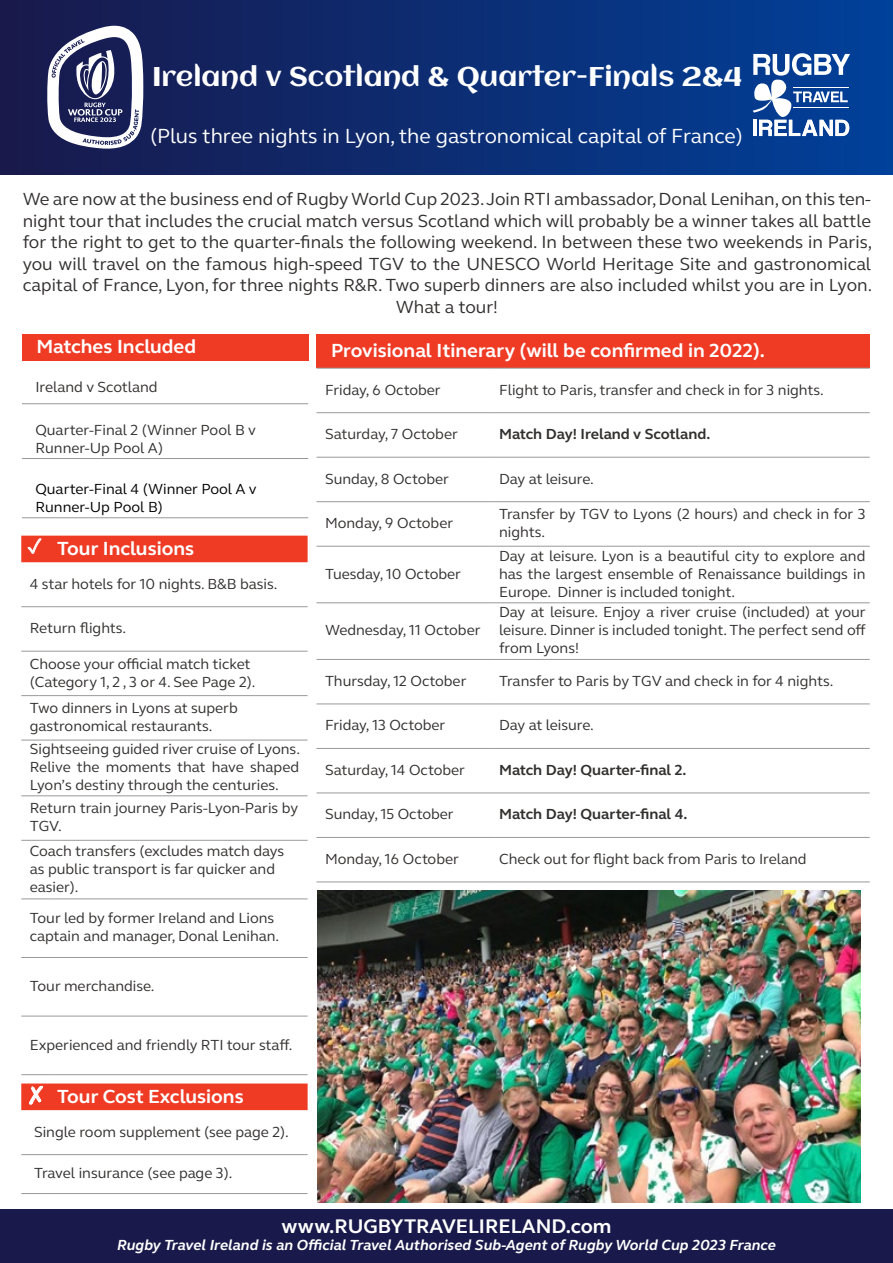
<style>
.page{position:relative;width:893px;height:1263px;background:#fff}
.page>*{position:absolute;margin:0;border:0;box-sizing:border-box;transform-origin:0 0}
.t1{font:27px "Aclonica";color:#fff}
.t2{font:21px "Webb Ellis Cup";color:#fff}
.t3{font:700 20.25px "Webb Ellis Cup";color:#fff}
.t4{font:700 19.5px "Webb Ellis Cup";color:#fff}
.t5{font:18px/21.6px "Webb Ellis Cup";color:#32302f;text-align:center}
.t6{font:15px/18px "Webb Ellis Cup";color:#32302f}
.t7{font:italic 700 15px "Webb Ellis Cup";color:#fff}
.t8{font:700 15px "Webb Ellis Cup";color:#32302f}
.t9{font:15px/18px "Webb Ellis Cup";color:#000}
</style>
<div class="page">
<div style="left:0;top:0;width:893px;height:174px;background:linear-gradient(to right,#19194b,#00419a)"></div>
<svg style="left:47px;top:26px;width:96px;height:123px"></svg>
<div style="left:0;top:1209px;width:893px;height:54px;background:#19194b"></div>
<svg style="left:753px;top:53px;width:97px;height:83px"></svg>
<div style="left:22px;top:334px;width:286px;height:27px;background:#ef3a24"></div>
<hr style="left:22px;top:403px;width:286px;height:1px;background:#999">
<hr style="left:22px;top:458px;width:286px;height:1px;background:#999">
<hr style="left:22px;top:517px;width:286px;height:1px;background:#999">
<div style="left:21px;top:536px;width:287px;height:26px;background:#ef3a24"></div>
<hr style="left:21px;top:606px;width:30px;height:1px;background:#999">
<hr style="left:51px;top:606px;width:257px;height:1px;background:#999">
<hr style="left:21px;top:651px;width:30px;height:1px;background:#999">
<hr style="left:51px;top:651px;width:257px;height:1px;background:#999">
<hr style="left:21px;top:740px;width:30px;height:1px;background:#999">
<hr style="left:51px;top:740px;width:257px;height:1px;background:#999">
<hr style="left:21px;top:795px;width:30px;height:1px;background:#999">
<hr style="left:51px;top:795px;width:257px;height:1px;background:#999">
<hr style="left:21px;top:695px;width:30px;height:1px;background:#999">
<hr style="left:51px;top:695px;width:257px;height:1px;background:#999">
<hr style="left:21px;top:840px;width:30px;height:1px;background:#999">
<hr style="left:51px;top:840px;width:257px;height:1px;background:#999">
<hr style="left:21px;top:899px;width:30px;height:1px;background:#999">
<hr style="left:51px;top:899px;width:257px;height:1px;background:#999">
<hr style="left:21px;top:957px;width:30px;height:1px;background:#999">
<hr style="left:51px;top:957px;width:257px;height:1px;background:#999">
<hr style="left:21px;top:1016px;width:30px;height:1px;background:#999">
<hr style="left:51px;top:1016px;width:257px;height:1px;background:#999">
<hr style="left:21px;top:1074px;width:30px;height:1px;background:#999">
<hr style="left:51px;top:1074px;width:257px;height:1px;background:#999">
<hr style="left:21px;top:1154px;width:30px;height:1px;background:#999">
<hr style="left:51px;top:1154px;width:257px;height:1px;background:#999">
<hr style="left:21px;top:1193px;width:30px;height:1px;background:#999">
<hr style="left:51px;top:1193px;width:257px;height:1px;background:#999">
<div style="left:316px;top:334px;width:554px;height:34px;background:#ef3a24"></div>
<hr style="left:316px;top:368px;width:179px;height:1px;background:#999">
<hr style="left:495px;top:368px;width:375px;height:1px;background:#999">
<hr style="left:316px;top:412px;width:179px;height:1px;background:#999">
<hr style="left:495px;top:412px;width:375px;height:1px;background:#999">
<hr style="left:316px;top:457px;width:179px;height:1px;background:#999">
<hr style="left:495px;top:457px;width:375px;height:1px;background:#999">
<hr style="left:316px;top:501px;width:179px;height:1px;background:#999">
<hr style="left:495px;top:501px;width:375px;height:1px;background:#999">
<hr style="left:316px;top:546px;width:179px;height:1px;background:#999">
<hr style="left:495px;top:546px;width:375px;height:1px;background:#999">
<hr style="left:316px;top:602px;width:179px;height:1px;background:#999">
<hr style="left:495px;top:602px;width:375px;height:1px;background:#999">
<hr style="left:316px;top:659px;width:179px;height:1px;background:#999">
<hr style="left:495px;top:659px;width:375px;height:1px;background:#999">
<hr style="left:316px;top:704px;width:179px;height:1px;background:#999">
<hr style="left:495px;top:704px;width:375px;height:1px;background:#999">
<hr style="left:316px;top:748px;width:179px;height:1px;background:#999">
<hr style="left:495px;top:748px;width:375px;height:1px;background:#999">
<hr style="left:316px;top:793px;width:179px;height:1px;background:#999">
<hr style="left:495px;top:793px;width:375px;height:1px;background:#999">
<hr style="left:316px;top:837px;width:179px;height:1px;background:#999">
<hr style="left:495px;top:837px;width:375px;height:1px;background:#999">
<hr style="left:316px;top:882px;width:179px;height:1px;background:#999">
<hr style="left:495px;top:882px;width:375px;height:1px;background:#999">
<img style="left:318px;top:890px;width:543px;height:312px">
<div style="left:21px;top:1083px;width:287px;height:27px;background:#ef3a24"></div>
<h1 class="t1" style="left:152px;top:58px;width:592px">Ireland v Scotland &amp; Quarter-Finals 2&amp;4</h1>
<h2 class="t2" style="left:150px;top:122px;width:594px">(Plus three nights in Lyon, the gastronomical capital of France)</h2>
<p class="t5" style="left:23px;top:188px;width:851px">We are now at the business end of Rugby World Cup 2023. Join RTI ambassador, Donal Lenihan, on this ten&shy;night tour that includes the crucial match versus Scotland which will probably be a winner takes all battle for the right to get to the quarter-finals the following weekend. In between these two weekends in Paris, you will travel on the famous high-speed TGV to the UNESCO World Heritage Site and gastronomical capital of France, Lyon, for three nights R&amp;R. Two superb dinners are also included whilst you are in Lyon.<br>What a tour!</p>
<h3 class="t4" style="left:36px;top:334px;width:161px">Matches Included</h3>
<p class="t6" style="left:35px;top:377px;width:124px">Ireland v Scotland</p>
<p class="t6" style="left:35px;top:420px;width:222px">Quarter-Final 2 (Winner Pool B v<br>Runner-Up Pool A)</p>
<p class="t9" style="left:35px;top:479px;width:223px">Quarter-Final 4 (Winner Pool A v<br>Runner-Up Pool B)</p>
<h3 class="t4" style="left:27px;top:535px;width:168px">✓ Tour Inclusions</h3>
<p class="t6" style="left:30px;top:574px;width:249px">4 star hotels for 10 nights. B&amp;B basis.</p>
<p class="t6" style="left:30px;top:619px;width:98px">Return flights.</p>
<p class="t6" style="left:30px;top:654px;width:227px">Choose your official match ticket (Category 1, 2 , 3 or 4. See Page 2).</p>
<p class="t6" style="left:30px;top:698px;width:209px">Two dinners in Lyons at superb gastronomical restaurants.</p>
<p class="t6" style="left:30px;top:740px;width:272px;text-align:justify">Sightseeing guided river cruise of Lyons.<br>Relive the moments that have shaped Lyon’s destiny through the centuries.</p>
<p class="t6" style="left:30px;top:799px;width:270px">Return train journey Paris-Lyon-Paris by<br>TGV.</p>
<p class="t6" style="left:30px;top:841px;width:256px">Coach transfers (excludes match days as public transport is far quicker and easier).</p>
<p class="t6" style="left:30px;top:909px;width:251px">Tour led by former Ireland and Lions captain and manager, Donal Lenihan.</p>
<p class="t6" style="left:30px;top:976px;width:126px">Tour merchandise.</p>
<h3 class="t4" style="left:331px;top:337px;width:436px">Provisional Itinerary (will be confirmed in 2022).</h3>
<p class="t6" style="left:325px;top:380px;width:117px">Friday, 6 October</p>
<p class="t6" style="left:499px;top:380px;width:326px">Flight to Paris, transfer and check in for 3 nights.</p>
<p class="t6" style="left:325px;top:425px;width:134px">Saturday, 7 October</p>
<p class="t8" style="left:499px;top:424px;width:213px">Match Day! Ireland v Scotland.</p>
<p class="t6" style="left:325px;top:469px;width:125px">Sunday, 8 October</p>
<p class="t6" style="left:499px;top:469px;width:96px">Day at leisure.</p>
<p class="t6" style="left:325px;top:514px;width:130px">Monday, 9 October</p>
<p class="t6" style="left:499px;top:505px;width:368px">Transfer by TGV to Lyons (2 hours) and check in for 3 nights.</p>
<p class="t6" style="left:325px;top:564px;width:138px">Tuesday, 10 October</p>
<p class="t6" style="left:499px;top:546px;width:368px;text-align:justify">Day at leisure. Lyon is a beautiful city to explore and has the largest ensemble of Renaissance buildings in Europe. Dinner is included tonight.</p>
<p class="t6" style="left:499px;top:603px;width:368px;text-align:justify">Day at leisure. Enjoy a river cruise (included) at your leisure. Dinner is included tonight. The perfect send off from Lyons!</p>
<p class="t6" style="left:325px;top:621px;width:157px">Wednesday, 11 October</p>
<p class="t6" style="left:325px;top:671px;width:143px">Thursday, 12 October</p>
<p class="t6" style="left:499px;top:671px;width:336px">Transfer to Paris by TGV and check in for 4 nights.</p>
<p class="t6" style="left:325px;top:716px;width:122px">Friday, 13 October</p>
<p class="t6" style="left:499px;top:716px;width:96px">Day at leisure.</p>
<p class="t6" style="left:325px;top:760px;width:142px">Saturday, 14 October</p>
<p class="t8" style="left:499px;top:760px;width:189px">Match Day! Quarter-final 2.</p>
<p class="t6" style="left:325px;top:805px;width:130px">Sunday, 15 October</p>
<p class="t8" style="left:499px;top:804px;width:190px">Match Day! Quarter-final 4.</p>
<p class="t6" style="left:325px;top:849px;width:135px">Monday, 16 October</p>
<p class="t6" style="left:499px;top:849px;width:309px">Check out for flight back from Paris to Ireland</p>
<p class="t6" style="left:30px;top:1035px;width:264px">Experienced and friendly RTI tour staff.</p>
<h3 class="t4" style="left:28px;top:1083px;width:217px">✘ Tour Cost Exclusions</h3>
<p class="t6" style="left:34px;top:1122px;width:256px">Single room supplement (see page 2).</p>
<p class="t6" style="left:34px;top:1164px;width:200px">Travel insurance (see page 3).</p>
<h3 class="t3" style="left:281px;top:1212px;width:332px">www.RUGBYTRAVELIRELAND.com</h3>
<p class="t7" style="left:117px;top:1235px;width:660px">Rugby Travel Ireland is an Official Travel Authorised Sub-Agent of Rugby World Cup 2023 France</p>
</div>
